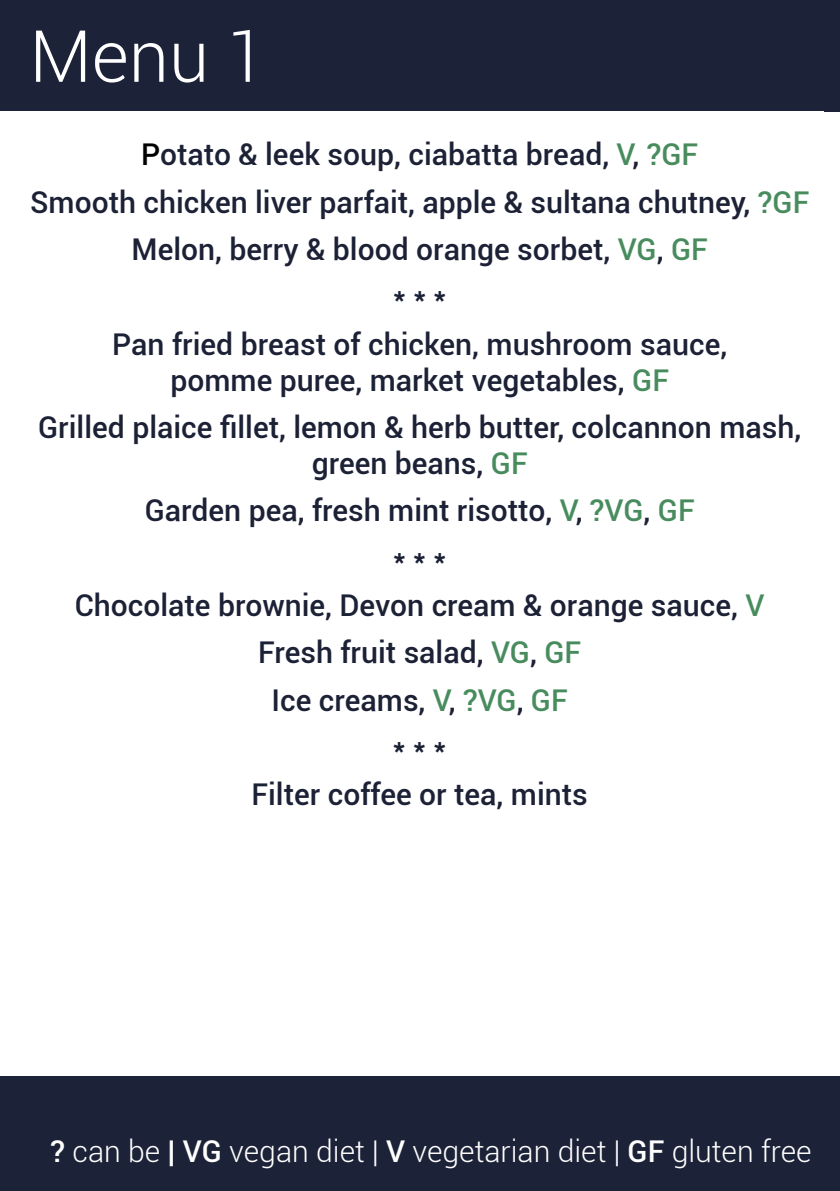
<style>
.page{position:relative;width:840px;height:1191px;background:#fff}
.page>*{position:absolute;margin:0;border:0;box-sizing:border-box;transform-origin:0 0}
.t1{font:300 72px "Roboto";color:#fff}
.t2{font:500 30px/47.4px "Roboto";color:#1c2136;text-align:center}
.t3{font:300 30px "Roboto";color:#fff}
.s1{color:#000}
.s2{color:#488c5e}
.s3{font-weight:500}
</style>
<div class="page">
<div style="left:0;top:0;width:839px;height:111px;background:#1c2238"></div>
<div style="left:0;top:1076px;width:839px;height:115px;background:#1c2238"></div>
<h1 class="t1" style="left:30px;top:6px;width:238px">Menu 1</h1>
<p class="t2" style="left:30px;top:130px;width:780px"><span class="s1">P</span>otato &amp; leek soup, ciabatta bread, <span class="s2">V</span>, <span class="s2">?GF<br></span>Smooth chicken liver parfait, apple &amp; sultana chutney, <span class="s2">?GF </span>Melon, berry &amp; blood orange sorbet, <span class="s2">VG</span>, <span class="s2">GF<br></span>* * *<br>Pan fried breast of chicken, mushroom sauce,</p>
<p class="t2" style="left:38px;top:355px;width:764px">pomme puree, market vegetables, <span class="s2">GF<br></span>Grilled plaice fillet, lemon &amp; herb butter, colcannon mash,</p>
<p class="t2" style="left:75px;top:438px;width:691px">green beans, <span class="s2">GF<br></span>Garden pea, fresh mint risotto, <span class="s2">V</span>, <span class="s2">?VG</span>, <span class="s2">GF<br></span>* * *<br>Chocolate brownie, Devon cream &amp; orange sauce, <span class="s2">V<br></span>Fresh fruit salad, <span class="s2">VG</span>, <span class="s2">GF<br></span>Ice creams, <span class="s2">V</span>, <span class="s2">?VG</span>, <span class="s2">GF<br></span>* * *<br>Filter coffee or tea, mints</p>
<p class="t3" style="left:50px;top:1130px;width:762px"><span class="s3">?</span> can be <span class="s3">| VG</span> vegan diet | <span class="s3">V</span> vegetarian diet | <span class="s3">GF</span> gluten free</p>
</div>
